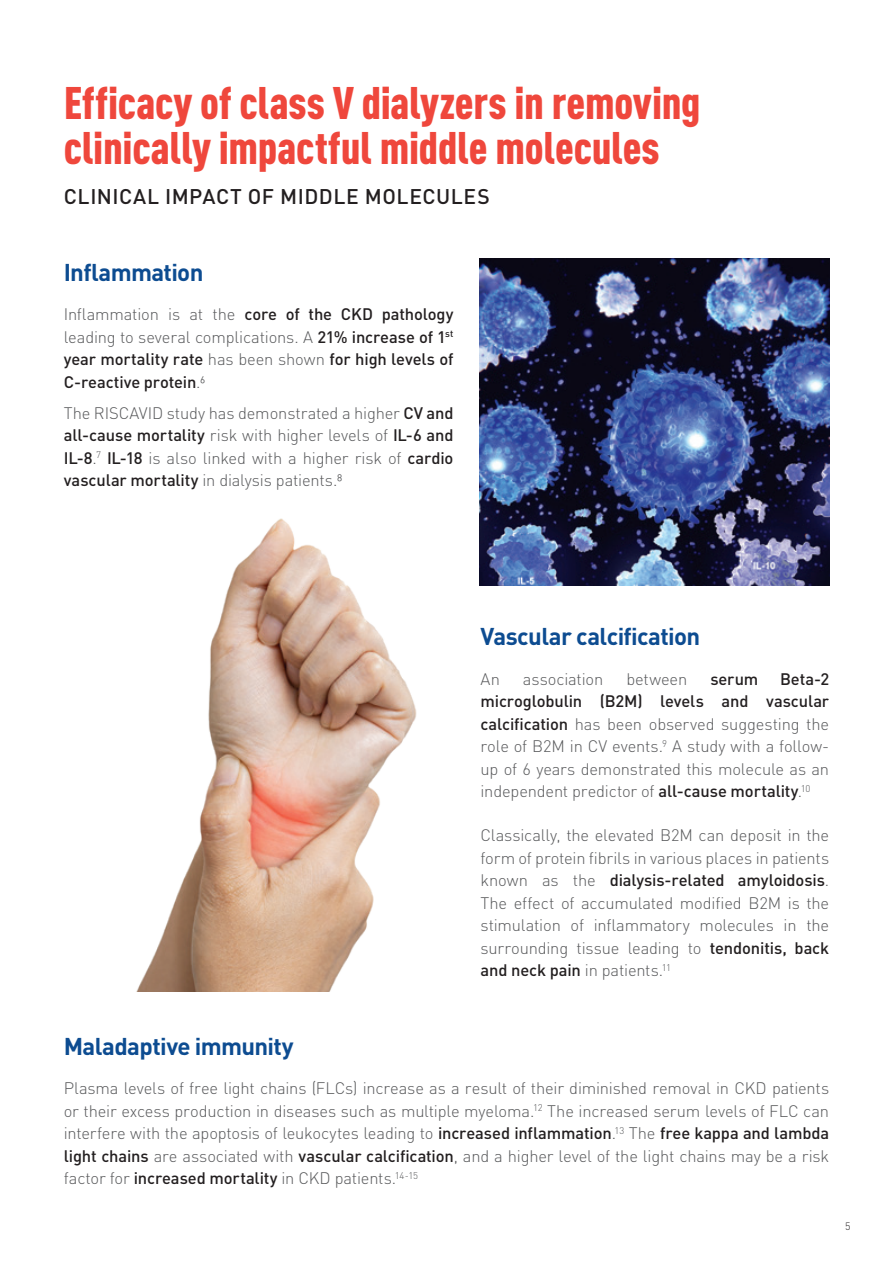
<style>
.page{position:relative;width:893px;height:1263px;background:#fff}
.page>*{position:absolute;margin:0;border:0;box-sizing:border-box;transform-origin:0 0}
.t1{font:900 condensed 45px/45px "DIN Pro";letter-spacing:-.005em;color:#ef473c}
.t2{font:700 24px "DIN Pro";letter-spacing:-.03em;color:#0d4c91}
.t3{font:500 21px "DIN Pro";letter-spacing:.025em;color:#231f20}
.t4{font:300 16.5px/22.5px "DIN Pro";letter-spacing:-.01em;color:#57585a;text-align:justify}
.t5{font:500 16.5px/22.5px "DIN Pro";letter-spacing:-.01em;color:#231f20;text-align:justify}
.t6{font:300 10.5px "DIN Pro";color:#231f20}
.s1{font-weight:300;color:#57585a}
.s2{font-weight:500;color:#231f20}
</style>
<div class="page">
<img style="left:136px;top:518px;width:281px;height:474px">
<img style="left:479px;top:259px;width:350px;height:326px">
<h1 class="t1" style="left:64px;top:77px;width:638px">Efficacy of class V dialyzers in removing clinically impactful middle molecules</h1>
<p class="t3" style="left:64px;top:180px;width:427px">CLINICAL IMPACT OF MIDDLE MOLECULES</p>
<h2 class="t2" style="left:64px;top:252px;width:141px">Inflammation</h2>
<p class="t5" style="left:64px;top:301px;width:391px"><span class="s1">Inflammation is at the</span> core of the CKD pathology <span class="s1">leading to several complications. A</span> 21% increase of 1<sup>st </sup>year mortality rate <span class="s1">has been shown</span> for high levels of C-reactive protein<span class="s1">.6</span></p>
<p class="t4" style="left:64px;top:400px;width:391px">The RISCAVID study has demonstrated a higher <span class="s2">CV and all-cause mortality</span> risk with higher levels of <span class="s2">IL-6 and IL-8</span>.<sup>7</sup> <span class="s2">IL-18</span> is also linked with a higher risk of <span class="s2">cardio vascular mortality</span> in dialysis patients.8</p>
<h2 class="t2" style="left:480px;top:617px;width:221px">Vascular calcification</h2>
<p class="t4" style="left:480px;top:666px;width:21px">An</p>
<p class="t4" style="left:523px;top:666px;width:82px">association</p>
<p class="t4" style="left:626px;top:666px;width:62px">between</p>
<p class="t5" style="left:710px;top:666px;width:50px">serum</p>
<p class="t4" style="left:480px;top:666px;width:350px;text-indent:300px"><span class="s2">Beta-2 microglobulin (B2M) levels and vascular calcification</span> has been observed suggesting the role of B2M in CV events.<sup>9</sup> A study with a follow&shy;up of 6 years demonstrated this molecule as an independent predictor of <span class="s2">all-cause mortality</span>.<sup>10</sup></p>
<p class="t4" style="left:480px;top:822px;width:350px">Classically, the elevated B2M can deposit in the form of protein fibrils in various places in patients known as the <span class="s2">dialysis-related amyloidosis</span>.<br>The effect of accumulated modified B2M is the stimulation of inflammatory molecules in the surrounding tissue leading to <span class="s2">tendonitis, back and neck pain</span> in patients.<sup>11</sup></p>
<h2 class="t2" style="left:64px;top:1026px;width:232px">Maladaptive immunity</h2>
<p class="t4" style="left:64px;top:1075px;width:767px">Plasma levels of free light chains (FLCs) increase as a result of their diminished removal in CKD patients or their excess production in diseases such as multiple myeloma.<sup>12</sup> The increased serum levels of FLC can interfere with the apoptosis of leukocytes leading to <span class="s2">increased inflammation</span>.<sup>13</sup> The <span class="s2">free kappa and lambda light chains</span> are associated with <span class="s2">vascular calcification</span>, and a higher level of the light chains may be a risk factor for <span class="s2">increased mortality</span> in CKD patients.<sup>14-15</sup></p>
<p class="t6" style="left:845px;top:1218px;width:7px">5</p>
</div>
